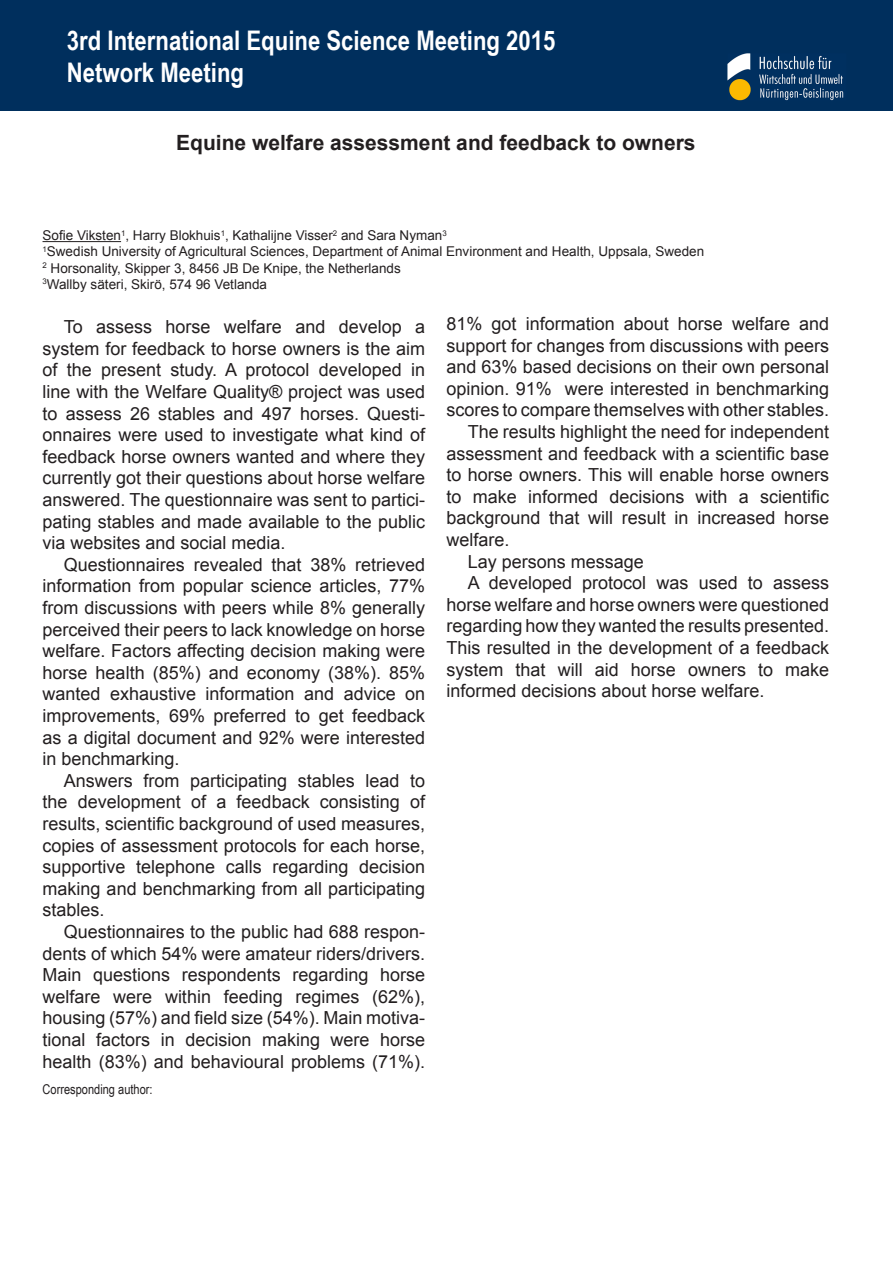
<style>
.page{position:relative;width:893px;height:1263px;background:#fff}
.page>*{position:absolute;margin:0;border:0;box-sizing:border-box;transform-origin:0 0}
.t1{font:700 27px/32.4px "Arial Narrow";color:#fff}
.Überschrift_Abstract{font:700 21px "Arial";color:#231f20}
.t2{font:18px/21.6px "Arial";color:#231f20;text-align:justify}
.Autors{font:13.5px "Arial";color:#231f20}
.Kontaktdaten{font:13.5px "Arial Narrow";color:#231f20}
</style>
<div class="page">
<div style="left:0;top:0;width:893px;height:111px;background:#002f5d"></div>
<img style="left:717px;top:4px;width:131px;height:106px">
<hr style="left:43px;top:241px;width:78px;height:1px;background:#231f20">
<h1 class="t1" style="left:67px;top:23px;width:490px">3rd International Equine Science Meeting 2015<br>Network Meeting</h1>
<p class="Überschrift_Abstract" style="left:176px;top:129px;width:521px">Equine welfare assessment and feedback to owners</p>
<p class="Autors" style="left:43px;top:227px;width:406px">Sofie Viksten<sup>1</sup>, Harry Blokhuis<sup>1</sup>, Kathalijne Visser<sup>2</sup> and Sara Nyman<sup>3</sup></p>
<p class="Autors" style="left:43px;top:243px;width:663px"><sup>1</sup>Swedish University of Agricultural Sciences, Department of Animal Environment and Health, Uppsala, Sweden</p>
<p class="Autors" style="left:43px;top:259px;width:360px"><sup>2</sup> Horsonality, Skipper 3, 8456 JB De Knipe, the Netherlands</p>
<p class="Autors" style="left:43px;top:275px;width:226px"><sup>3</sup>Wallby säteri, Skirö, 574 96 Vetlanda</p>
<p class="t2" style="left:43px;top:316px;width:384px;text-indent:21px">To assess horse welfare and develop a system for feedback to horse owners is the aim of the present study. A protocol developed in line with the Welfare Quality® project was used to assess 26 stables and 497 horses. Questi&shy;onnaires were used to investigate what kind of feedback horse owners wanted and where they currently got their questions about horse welfare answered. The questionnaire was sent to partici&shy;pating stables and made available to the public via websites and social media.</p>
<p class="t2" style="left:43px;top:554px;width:384px;text-indent:21px">Questionnaires revealed that 38% retrieved information from popular science articles, 77% from discussions with peers while 8% generally perceived their peers to lack knowledge on horse welfare. Factors affecting decision making were horse health (85%) and economy (38%). 85% wanted exhaustive information and advice on improvements, 69% preferred to get feedback as a digital document and 92% were interested in benchmarking.</p>
<p class="t2" style="left:43px;top:770px;width:384px;text-indent:21px">Answers from participating stables lead to the development of a feedback consisting of results, scientific background of used measures, copies of assessment protocols for each horse, supportive telephone calls regarding decision making and benchmarking from all participating stables.</p>
<p class="t2" style="left:43px;top:921px;width:384px;text-indent:21px">Questionnaires to the public had 688 respon&shy;dents of which 54% were amateur riders/drivers.<br>Main questions respondents regarding horse welfare were within feeding regimes (62%), housing (57%) and field size (54%). Main motiva&shy;tional factors in decision making were horse health (83%) and behavioural problems (71%).</p>
<p class="t2" style="left:446px;top:313px;width:384px">81% got information about horse welfare and support for changes from discussions with peers and 63% based decisions on their own personal opinion. 91% were interested in benchmarking scores to compare themselves with other stables.</p>
<p class="t2" style="left:446px;top:421px;width:384px;text-indent:21px">The results highlight the need for independent assessment and feedback with a scientific base to horse owners. This will enable horse owners to make informed decisions with a scientific background that will result in increased horse welfare.</p>
<p class="t2" style="left:468px;top:551px;width:178px">Lay persons message</p>
<p class="t2" style="left:446px;top:572px;width:384px;text-indent:21px">A developed protocol was used to assess horse welfare and horse owners were questioned regarding how they wanted the results presented.<br>This resulted in the development of a feedback system that will aid horse owners to make informed decisions about horse welfare.</p>
<p class="Kontaktdaten" style="left:43px;top:1079px;width:112px">Corresponding author:</p>
</div>
